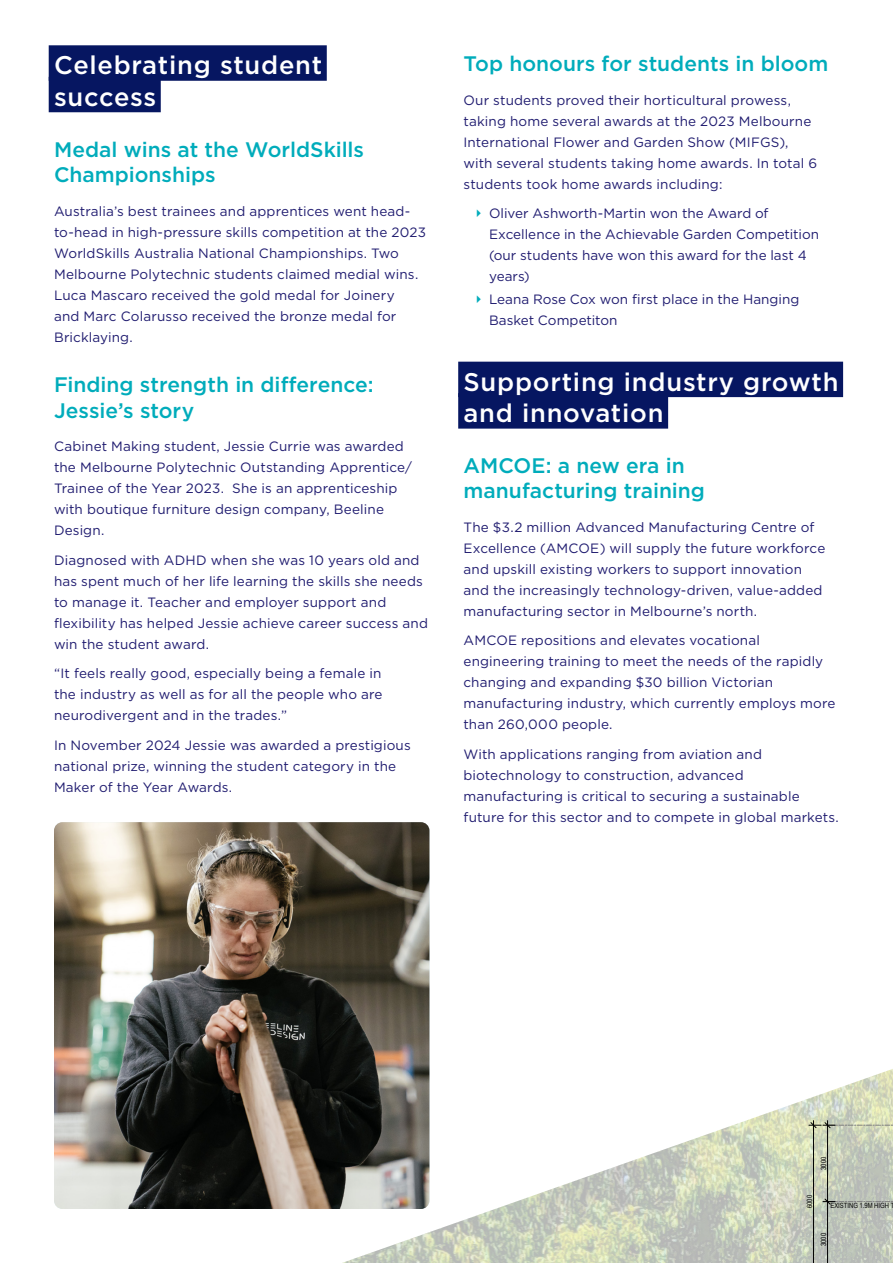
<style>
.page{position:relative;width:893px;height:1263px;background:#fff}
.page>*{position:absolute;margin:0;border:0;box-sizing:border-box;transform-origin:0 0}
._002_1_Page_Heading{font:500 25.5px "Gotham";letter-spacing:.03em;color:#fff}
._002_0_Section_Heading{font:500 21px/25.2px "Gotham";color:#00acbb}
._004_0_Paragraph{font:13.5px/21px "Gotham";letter-spacing:.01em;color:#201c70}
.t1{font:7.2px "Arial Narrow";color:#000}
</style>
<div class="page">
<img style="left:342px;top:1068px;width:551px;height:195px">
<hr style="left:827px;top:1201px;width:1px;height:62px;background:#000">
<hr style="left:813px;top:1120px;width:1px;height:143px;background:#000">
<svg style="left:809px;top:1120px;width:84px;height:85px;background:#bfc5b4"></svg>
<div style="left:49px;top:45px;width:278px;height:36px;background:#061661"></div>
<div style="left:49px;top:77px;width:112px;height:35px;background:#061661"></div>
<div style="left:458px;top:362px;width:385px;height:35px;background:#061661"></div>
<div style="left:458px;top:393px;width:210px;height:36px;background:#061661"></div>
<img style="left:54px;top:822px;width:375px;height:387px">
<p class="_002_1_Page_Heading" style="left:54px;top:49px;width:270px">Celebrating student</p>
<p class="_002_1_Page_Heading" style="left:54px;top:80px;width:104px">success</p>
<p class="_002_0_Section_Heading" style="left:54px;top:136px;width:312px">Medal wins at the WorldSkills<br>Championships</p>
<p class="_004_0_Paragraph" style="left:54px;top:200px;width:373px">Australia’s best trainees and apprentices went head&shy;to-head in high-pressure skills competition at the 2023<br>WorldSkills Australia National Championships. Two Melbourne Polytechnic students claimed medial wins.<br>Luca Mascaro received the gold medal for Joinery<br>and Marc Colarusso received the bronze medal for Bricklaying.</p>
<p class="_002_0_Section_Heading" style="left:54px;top:372px;width:321px">Finding strength in difference:<br>Jessie’s story</p>
<p class="_004_0_Paragraph" style="left:54px;top:436px;width:360px">Cabinet Making student, Jessie Currie was awarded the Melbourne Polytechnic Outstanding Apprentice/ Trainee of the Year 2023. She is an apprenticeship with boutique furniture design company, Beeline Design.</p>
<p class="_004_0_Paragraph" style="left:54px;top:549px;width:375px">Diagnosed with ADHD when she was 10 years old and has spent much of her life learning the skills she needs to manage it. Teacher and employer support and flexibility has helped Jessie achieve career success and win the student award.</p>
<p class="_004_0_Paragraph" style="left:54px;top:663px;width:330px;text-align:justify">“It feels really good, especially being a female in the industry as well as for all the people who are neurodivergent and in the trades.”</p>
<p class="_004_0_Paragraph" style="left:54px;top:734px;width:358px">In November 2024 Jessie was awarded a prestigious national prize, winning the student category in the<br>Maker of the Year Awards.</p>
<p class="_002_0_Section_Heading" style="left:463px;top:51px;width:366px">Top honours for students in bloom</p>
<p class="_004_0_Paragraph" style="left:463px;top:89px;width:355px">Our students proved their horticultural prowess, taking home several awards at the 2023 Melbourne International Flower and Garden Show (MIFGS), with several students taking home awards. In total 6 students took home awards including:</p>
<p class="_004_0_Paragraph" style="left:489px;top:202px;width:332px">Oliver Ashworth-Martin won the Award of Excellence in the Achievable Garden Competition (our students have won this award for the last 4 years)</p>
<p class="_004_0_Paragraph" style="left:489px;top:289px;width:312px">Leana Rose Cox won first place in the Hanging<br>Basket Competiton</p>
<p class="_002_1_Page_Heading" style="left:463px;top:365px;width:377px">Supporting industry growth</p>
<p class="_002_1_Page_Heading" style="left:463px;top:396px;width:202px">and innovation</p>
<p class="_002_0_Section_Heading" style="left:463px;top:453px;width:243px">AMCOE: a new era in manufacturing training</p>
<p class="_004_0_Paragraph" style="left:463px;top:516px;width:363px">The $3.2 million Advanced Manufacturing Centre of Excellence (AMCOE) will supply the future workforce and upskill existing workers to support innovation and the increasingly technology-driven, value-added manufacturing sector in Melbourne’s north.</p>
<p class="_004_0_Paragraph" style="left:463px;top:630px;width:374px">AMCOE repositions and elevates vocational engineering training to meet the needs of the rapidly changing and expanding $30 billion Victorian manufacturing industry, which currently employs more than 260,000 people.</p>
<p class="_004_0_Paragraph" style="left:463px;top:743px;width:377px">With applications ranging from aviation and biotechnology to construction, advanced manufacturing is critical to securing a sustainable future for this sector and to compete in global markets.</p>
<p class="t1" style="left:818px;top:1170px;width:15px;rotate:-90deg">3000</p>
<p class="t1" style="left:804px;top:1208px;width:15px;rotate:-90deg">6000</p>
<p class="t1" style="left:830px;top:1200px;width:65px">EXISTING 1.9M HIGH T</p>
<p class="t1" style="left:818px;top:1246px;width:15px;rotate:-90deg">3000</p>
</div>
